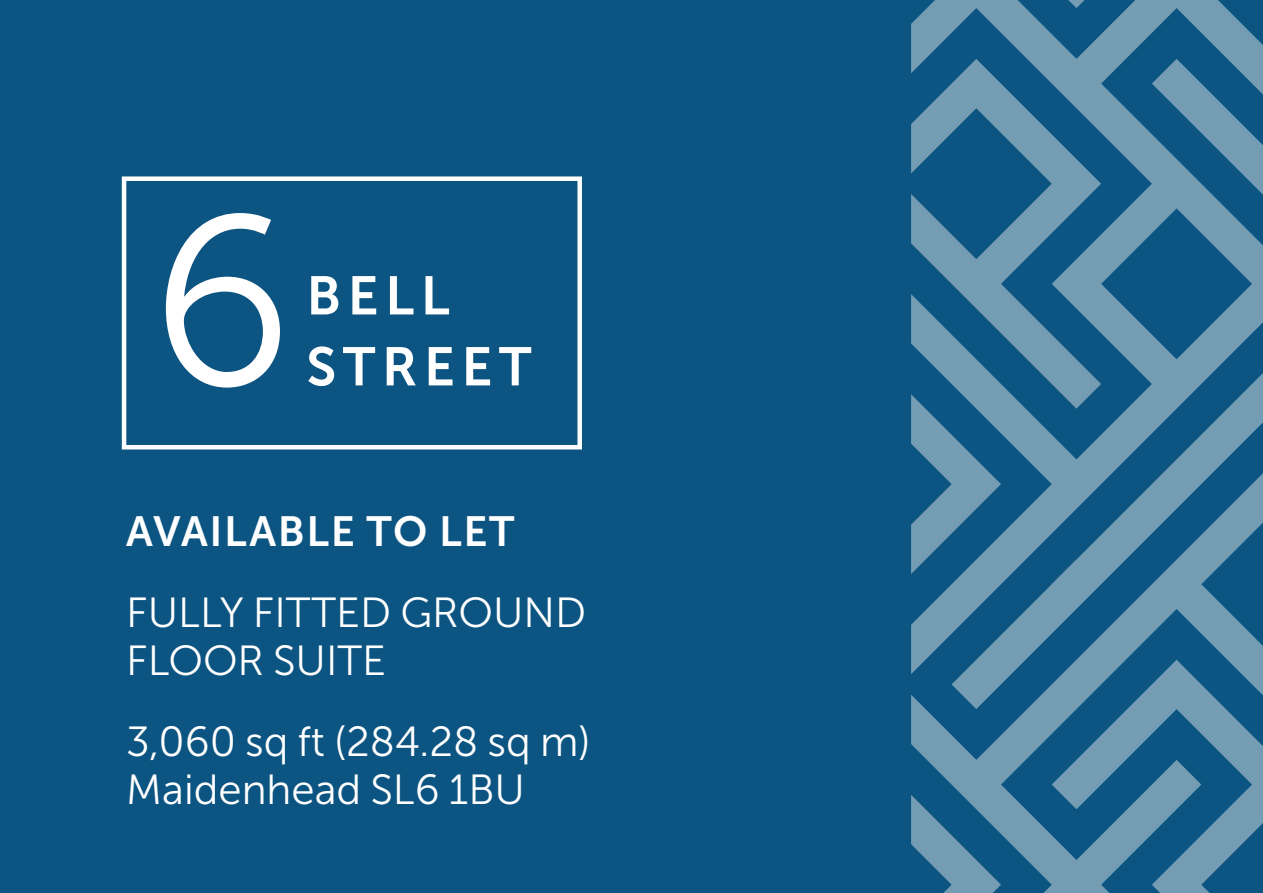
<style>
.page{position:relative;width:1263px;height:893px;background:#0c5481}
.page>*{position:absolute;margin:0;border:0;box-sizing:border-box;transform-origin:0 0}
.t1{font:240.15px "Museo Sans 300";color:#fff}
.t2{font:54px "Museo Sans 700";letter-spacing:.12em;color:#fff}
.t3{font:42px "Museo Sans 300";color:#fff}
.t4{font:42px "Museo Sans 700";letter-spacing:.04em;color:#fff}
</style>
<div class="page">
<svg style="left:911px;top:0;width:141px;height:893px"></svg>
<svg style="left:951px;top:359px;width:101px;height:350px"></svg>
<svg style="left:1052px;top:0;width:211px;height:893px"></svg>
<div style="left:122px;top:176px;width:460px;height:273px;border:4px solid #fff"></div>
<p class="t1" style="left:150px;top:173px;width:144px">6</p>
<p class="t2" style="left:306px;top:266px;width:145px">BELL</p>
<p class="t2" style="left:306px;top:337px;width:227px">STREET</p>
<p class="t4" style="left:126px;top:508px;width:390px">AVAILABLE TO LET</p>
<p class="t3" style="left:126px;top:590px;width:461px">FULLY FITTED GROUND</p>
<p class="t3" style="left:126px;top:638px;width:261px">FLOOR SUITE</p>
<p class="t3" style="left:126px;top:719px;width:466px">3,060 sq ft (284.28 sq m)</p>
<p class="t3" style="left:126px;top:767px;width:400px">Maidenhead SL6 1BU</p>
</div>
